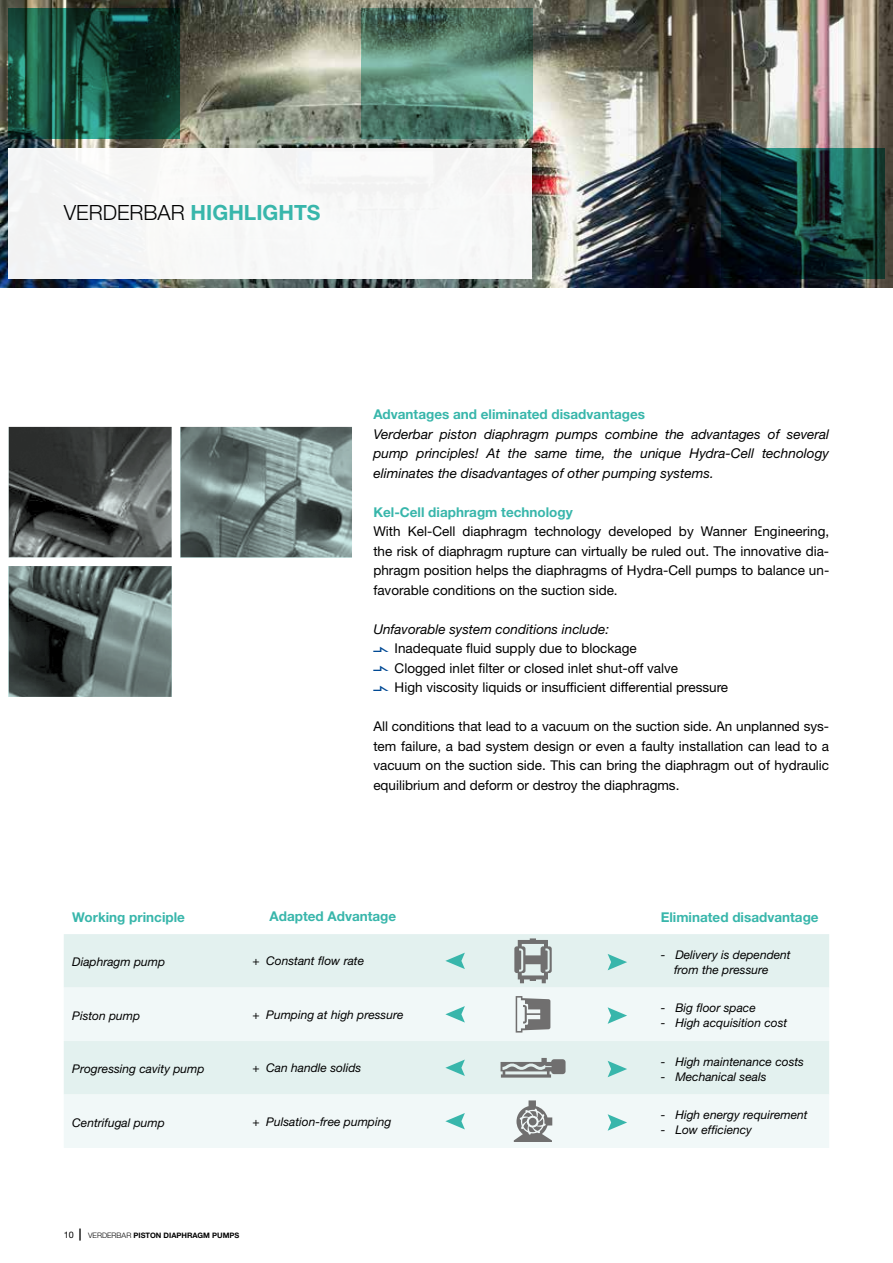
<style>
.page{position:relative;width:893px;height:1263px;background:#fff}
.page>*{position:absolute;margin:0;border:0;box-sizing:border-box;transform-origin:0 0}
.t1{font:700 21px "Helvetica Neue LT Std";color:#38b6ab}
.t2{font:13.5px/19.5px "Helvetica Neue LT Std";color:#000;text-align:justify}
.t3{font:italic 13.5px/19.5px "Helvetica Neue LT Std";color:#000;text-align:justify}
.t4{font:700 13.5px "Helvetica Neue LT Std";color:#38b6ab}
.t5{font:italic 12px/15px "Helvetica Neue LT Std";color:#000}
.t6{font:700 7.5px "Helvetica Neue LT Std";color:#000}
.s1{font-weight:300;color:#000}
.s2{font-style:italic}
.s3{font-family:"The Verder Bullit";font-size:13.8px;color:#004994}
.s4{font-weight:400;font-size:9px}
.s5{font-size:12px}
.s6{font-weight:300}
</style>
<div class="page">
<img style="left:0;top:0;width:893px;height:287px">
<div style="left:9px;top:148px;width:523px;height:131px;background:#f7f8f7"></div>
<div style="left:64px;top:934px;width:765px;height:53px;background:#e3f1ef"></div>
<svg style="left:64px;top:987px;width:765px;height:161px;fill:#f1f8f8"></svg>
<div style="left:64px;top:934px;width:588px;height:49px;background:#e3f1ef"></div>
<svg style="left:445px;top:1006px;width:20px;height:16px"></svg>
<svg style="left:516px;top:996px;width:34px;height:36px"></svg>
<svg style="left:608px;top:1007px;width:19px;height:17px"></svg>
<svg style="left:445px;top:1059px;width:20px;height:17px"></svg>
<svg style="left:501px;top:1058px;width:65px;height:19px"></svg>
<svg style="left:608px;top:1061px;width:19px;height:16px"></svg>
<svg style="left:445px;top:1113px;width:20px;height:16px"></svg>
<svg style="left:514px;top:1100px;width:38px;height:42px"></svg>
<svg style="left:608px;top:1114px;width:19px;height:17px"></svg>
<svg style="left:9px;top:9px;width:171px;height:130px;background:#16493a"></svg>
<svg style="left:361px;top:9px;width:171px;height:130px;background:#588473"></svg>
<svg style="left:721px;top:148px;width:163px;height:131px;background:#0f322f"></svg>
<svg style="left:180px;top:427px;width:172px;height:130px;background:#768785"></svg>
<svg style="left:9px;top:427px;width:163px;height:130px;background:#4b4f4e"></svg>
<svg style="left:9px;top:566px;width:163px;height:131px;background:#586564"></svg>
<h1 class="t1" style="left:64px;top:200px;width:258px"><span class="s1">VERDERBAR</span> HIGHLIGHTS</h1>
<p class="t4" style="left:373px;top:406px;width:273px">Advantages and eliminated disadvantages</p>
<p class="t3" style="left:373px;top:424px;width:457px">Verderbar piston diaphragm pumps combine the advantages of several pump principles! At the same time, the unique Hydra-Cell technology eliminates the disadvantages of other pumping systems.</p>
<p class="t4" style="left:373px;top:503px;width:201px">Kel-Cell diaphragm technology</p>
<p class="t2" style="left:373px;top:521px;width:457px">With Kel-Cell diaphragm technology developed by Wanner Engineering, the risk of diaphragm rupture can virtually be ruled out. The innovative dia&shy;phragm position helps the diaphragms of Hydra-Cell pumps to balance un&shy;favorable conditions on the suction side.</p>
<p class="t2" style="left:373px;top:619px;width:356px;text-align:left"><span class="s2">Unfavorable system conditions include:<br></span><span class="s3">V</span> Inadequate fluid supply due to blockage<br><span class="s3">V</span> Clogged inlet filter or closed inlet shut-off valve<br><span class="s3">V</span> High viscosity liquids or insufficient differential pressure</p>
<p class="t2" style="left:373px;top:716px;width:457px">All conditions that lead to a vacuum on the suction side. An unplanned sys&shy;tem failure, a bad system design or even a faulty installation can lead to a vacuum on the suction side. This can bring the diaphragm out of hydraulic equilibrium and deform or destroy the diaphragms.</p>
<p class="t4" style="left:72px;top:909px;width:114px">Working principle</p>
<p class="t4" style="left:270px;top:908px;width:128px">Adapted Advantage</p>
<p class="t4" style="left:661px;top:909px;width:159px">Eliminated disadvantage</p>
<p class="t5" style="left:72px;top:954px;width:94px">Diaphragm pump</p>
<p class="t5" style="left:252px;top:953px;width:113px">+ Constant flow rate</p>
<p class="t5" style="left:674px;top:947px;width:118px;text-indent:-13px">- Delivery is dependent from the pressure</p>
<p class="t5" style="left:72px;top:1008px;width:70px">Piston pump</p>
<p class="t5" style="left:252px;top:1007px;width:153px">+ Pumping at high pressure</p>
<p class="t5" style="left:661px;top:1000px;width:97px">- Big floor space</p>
<p class="t5" style="left:661px;top:1015px;width:128px">- High acquisition cost</p>
<p class="t5" style="left:72px;top:1061px;width:134px">Progressing cavity pump</p>
<p class="t5" style="left:252px;top:1060px;width:110px">+ Can handle solids</p>
<p class="t5" style="left:661px;top:1054px;width:145px">- High maintenance costs</p>
<p class="t5" style="left:661px;top:1069px;width:107px">- Mechanical seals</p>
<p class="t5" style="left:72px;top:1115px;width:94px">Centrifugal pump</p>
<p class="t5" style="left:252px;top:1113px;width:140px">+ Pulsation-free pumping</p>
<p class="t5" style="left:661px;top:1107px;width:149px">- High energy requirement</p>
<p class="t5" style="left:661px;top:1122px;width:93px">- Low efficiency</p>
<p class="t6" style="left:64px;top:1231px;width:177px"><span class="s4">10</span> <span class="s5">|</span> <span class="s6">VERDERBAR</span> PISTON DIAPHRAGM PUMPS</p>
</div>
